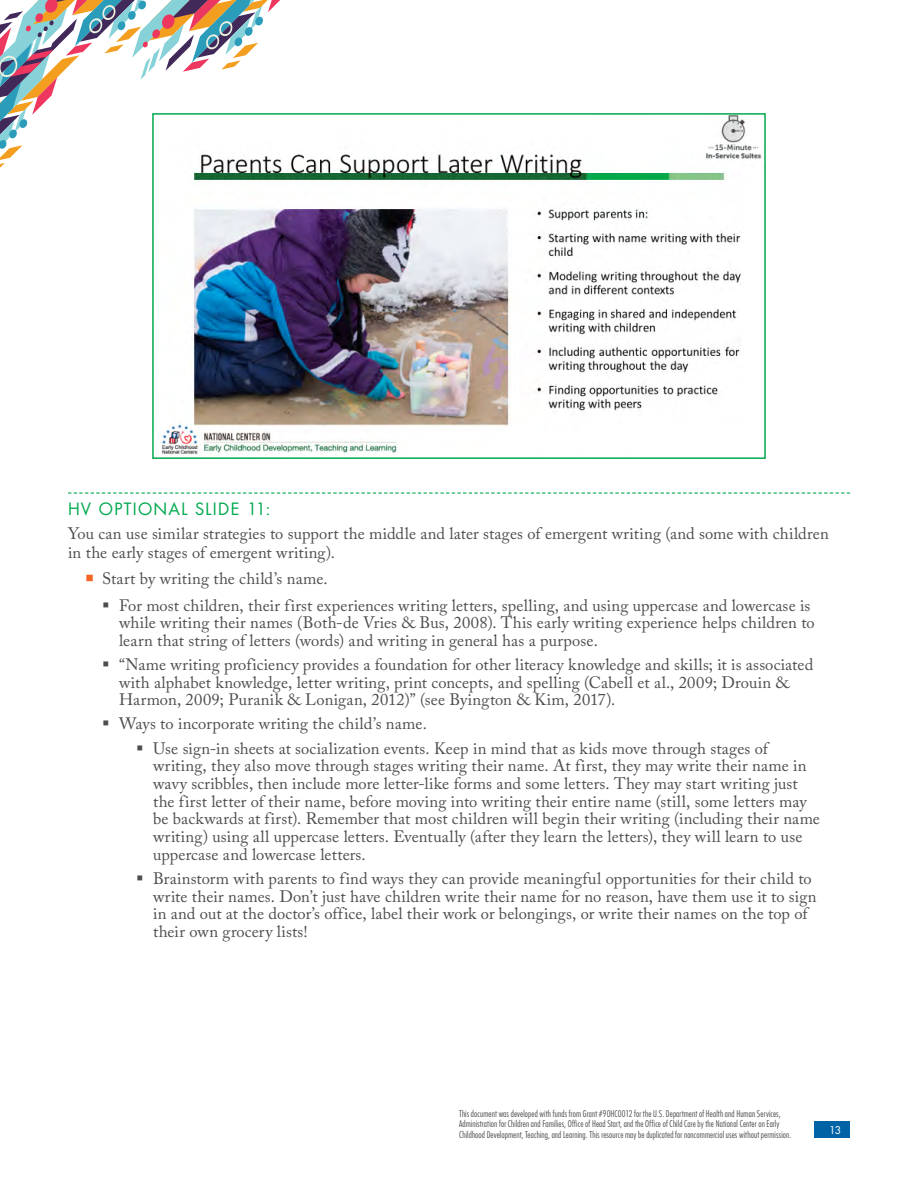
<style>
.page{position:relative;width:918px;height:1188px;background:#fff}
.page>*{position:absolute;margin:0;border:0;box-sizing:border-box;transform-origin:0 0}
.t1{font:16.5px/17.7px "Adobe Caslon Pro";letter-spacing:.01em;color:#4d4d4f}
.t2{font:16.5px "Futura Std";letter-spacing:.075em;color:#02a94f}
.t3{font:10.5px "Futura Std";color:#fff}
.t4{font:300 condensed 9px/10.5px "Futura Std";letter-spacing:.015em;color:#4d4d4f}
</style>
<div class="page">
<div style="left:814px;top:1122px;width:36px;height:16px;background:#0063a6"></div>
<svg style="left:0;top:0;width:280px;height:168px"></svg>
<div style="left:64px;top:85px;width:227px;height:262px;background:#fff"></div>
<svg style="left:68px;top:492px;width:782px;height:2px"></svg>
<img style="left:161px;top:116px;width:601px;height:339px">
<div style="left:152px;top:113px;width:614px;height:346px;border:2px solid #02a94f"></div>
<h2 class="t2" style="left:68px;top:498px;width:204px">HV OPTIONAL SLIDE 11:</h2>
<p class="t1" style="left:68px;top:523px;width:762px;line-height:19.5px">You can use similar strategies to support the middle and later stages of emergent writing (and some with children in the early stages of emergent writing).</p>
<p class="t1" style="left:102px;top:570px;width:227px">Start by writing the child’s name.</p>
<p class="t1" style="left:119px;top:596px;width:697px">For most children, their first experiences writing letters, spelling, and using uppercase and lowercase is while writing their names (Both-de Vries &amp; Bus, 2008). This early writing experience helps children to learn that string of letters (words) and writing in general has a purpose.</p>
<p class="t1" style="left:119px;top:655px;width:696px">“Name writing proficiency provides a foundation for other literacy knowledge and skills; it is associated with alphabet knowledge, letter writing, print concepts, and spelling (Cabell et al., 2009; Drouin &amp;<br>Harmon, 2009; Puranik &amp; Lonigan, 2012)” (see Byington &amp; Kim, 2017).</p>
<p class="t1" style="left:119px;top:715px;width:309px">Ways to incorporate writing the child’s name.</p>
<p class="t1" style="left:153px;top:739px;width:668px">Use sign-in sheets at socialization events. Keep in mind that as kids move through stages of writing, they also move through stages writing their name. At first, they may write their name in wavy scribbles, then include more letter-like forms and some letters. They may start writing just the first letter of their name, before moving into writing their entire name (still, some letters may be backwards at first). Remember that most children will begin their writing (including their name writing) using all uppercase letters. Eventually (after they learn the letters), they will learn to use uppercase and lowercase letters.</p>
<p class="t1" style="left:153px;top:869px;width:665px">Brainstorm with parents to find ways they can provide meaningful opportunities for their child to write their names. Don’t just have children write their name for no reason, have them use it to sign in and out at the doctor’s office, label their work or belongings, or write their names on the top of their own grocery lists!</p>
<p class="t4" style="left:459px;top:1108px;width:334px">This document was developed with funds from Grant #90HC0012 for the U.S. Department of Health and Human Services,<br>Administration for Children and Families, Office of Head Start, and the Office of Child Care by the National Center on Early<br>Childhood Development, Teaching, and Learning. This resource may be duplicated for noncommercial uses without permission.</p>
<p class="t3" style="left:829px;top:1124px;width:14px">13</p>
</div>
